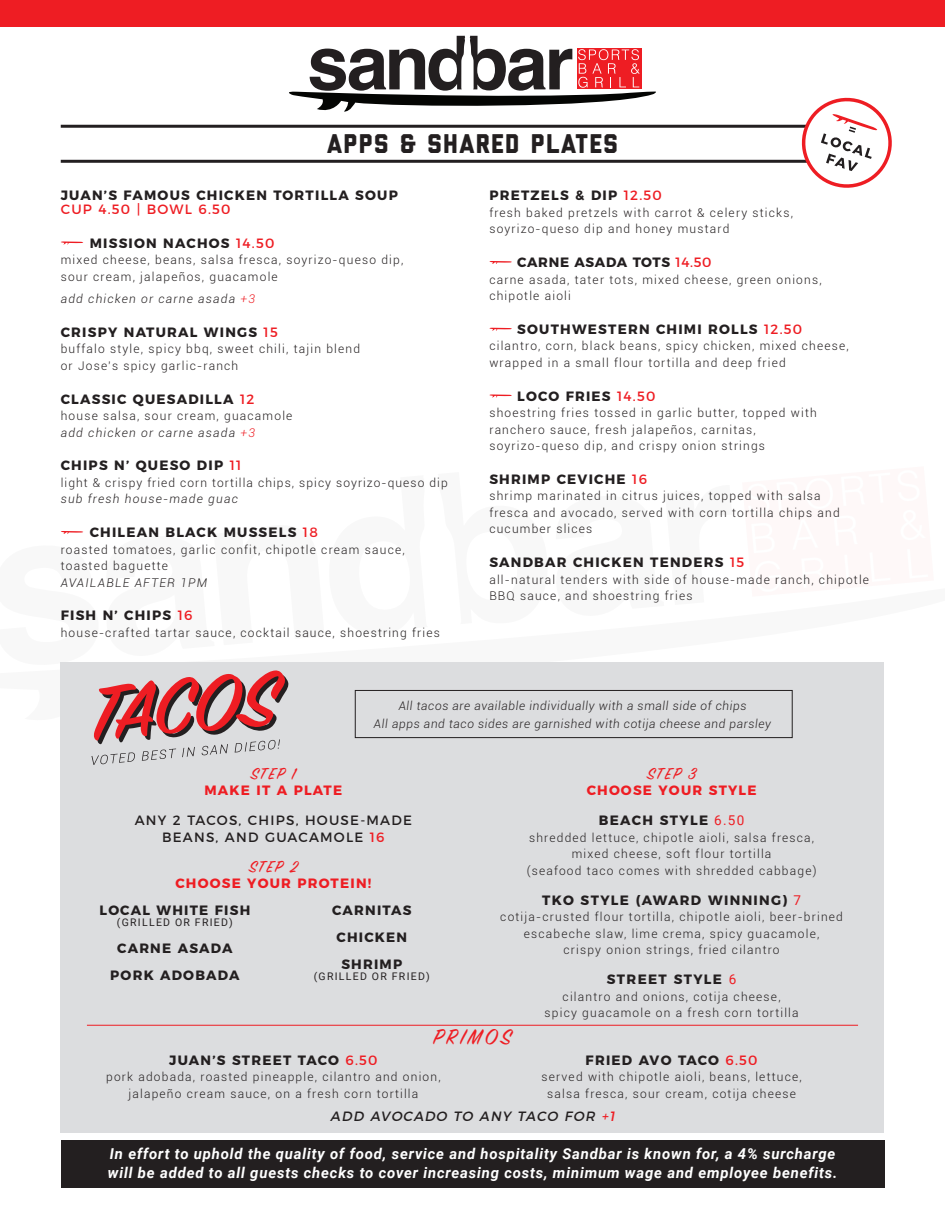
<style>
.page{position:relative;width:945px;height:1215px;background:#fff}
.page>*{position:absolute;margin:0;border:0;box-sizing:border-box;transform-origin:0 0}
.menu_section{font:800 27px "Liberator";letter-spacing:.05em;color:#231f20}
.item_description{font:24px "Sign Painter House Script";letter-spacing:.13em;color:#ee1d23}
.taco_-_steps{font:18px "Sign Painter House Script";letter-spacing:.08em;color:#ee1d23}
.item_description-2{font:italic 700 15px/19.5px "Roboto";letter-spacing:.05em;color:#fff}
.item_name{font:700 13.5px/13.5px "Montserrat";letter-spacing:.09em;color:#231f20}
.item_name_-_tacos{font:700 13.5px "Montserrat";letter-spacing:.09em;color:#231f20}
.item_description-3{font:700 13.5px "Montserrat";letter-spacing:.1em;color:#231f20}
.item_name_-_tacos-2{font:13.5px/16.5px "Montserrat";letter-spacing:.09em;color:#231f20;text-align:center}
.taco_-_steps-2{font:700 13.5px "Montserrat";letter-spacing:.09em;color:#ee1d23}
.item_name_-_tacos-3{font:italic 13.5px "Montserrat";color:#231f20}
.item_name-2{font:700 13.5px "Montserrat";letter-spacing:.045em;color:#231f20}
.item_description-4{font:300 12px/16.5px "Roboto";letter-spacing:.1em;color:#231f20}
.item_description-5{font:italic 300 12px "Roboto";letter-spacing:.05em;color:#231f20}
.item_description-6{font:italic 300 12px "Roboto";letter-spacing:.1em;color:#231f20}
.item_name-3{font:300 12px/16.5px "Roboto";letter-spacing:.1em;color:#231f20}
.add-on{font:italic 300 12px "Roboto";letter-spacing:.1em;color:#231f20}
.item_name_-_tacos-4{font:10.5px "Roboto";letter-spacing:.125em;color:#231f20}
.s1{font-weight:400;color:#ee1d23}
.s2{color:#ee1d23}
.s3{font-family:"Roboto";font-weight:400;color:#ee1d23}
</style>
<div class="page">
<div style="left:0;top:0;width:945px;height:27px;background:#ee1d23"></div>
<hr style="left:61px;top:125px;width:823px;height:3px;background:#231f20">
<hr style="left:61px;top:160px;width:823px;height:3px;background:#231f20">
<svg style="left:289px;top:36px;width:367px;height:76px"></svg>
<svg style="left:61px;top:241px;width:23px;height:4px"></svg>
<svg style="left:489px;top:261px;width:23px;height:3px"></svg>
<svg style="left:489px;top:328px;width:23px;height:3px"></svg>
<svg style="left:489px;top:394px;width:23px;height:4px"></svg>
<div style="left:61px;top:662px;width:823px;height:470px;background:#dcdddf"></div>
<hr style="left:87px;top:1025px;width:771px;height:1px;background:#ee1d23">
<svg style="left:60px;top:531px;width:368px;height:234px"></svg>
<div style="left:61px;top:1141px;width:823px;height:47px;background:#231f20"></div>
<svg style="left:794px;top:97px;width:98px;height:91px"></svg>
<div style="left:355px;top:690px;width:437px;height:48px;border:1px solid #231f20"></div>
<p class="menu_section" style="left:327px;top:134px;width:292px">APPS &amp; SHARED PLATES</p>
<p class="item_name" style="left:61px;top:188px;width:339px">JUAN’S FAMOUS CHICKEN TORTILLA SOUP<br><span class="s1">CUP 4.50 | BOWL 6.50</span></p>
<p class="item_name" style="left:90px;top:235px;width:186px">MISSION NACHOS <span class="s1">14.50</span></p>
<p class="item_description-4" style="left:61px;top:251px;width:344px">mixed cheese, beans, salsa fresca, soyrizo-queso dip, sour cream, jalapeños, guacamole</p>
<p class="add-on" style="left:61px;top:290px;width:196px">add chicken or carne asada <span class="s2">+3</span></p>
<p class="item_name" style="left:61px;top:324px;width:219px">CRISPY NATURAL WINGS <span class="s1">15</span></p>
<p class="item_description-4" style="left:61px;top:340px;width:301px">buffalo style, spicy bbq, sweet chili, tajin blend or Jose’s spicy garlic-ranch</p>
<p class="item_name" style="left:61px;top:391px;width:195px">CLASSIC QUESADILLA <span class="s1">12</span></p>
<p class="item_description-4" style="left:61px;top:407px;width:233px">house salsa, sour cream, guacamole</p>
<p class="item_description-6" style="left:61px;top:424px;width:196px">add chicken or carne asada <span class="s2">+3</span></p>
<p class="item_name" style="left:61px;top:458px;width:182px">CHIPS N’ QUESO DIP <span class="s1">11</span></p>
<p class="item_description-4" style="left:61px;top:474px;width:388px">light &amp; crispy fried corn tortilla chips, spicy soyrizo-queso dip</p>
<p class="item_description-6" style="left:61px;top:491px;width:179px">sub fresh house-made guac</p>
<p class="item_name" style="left:90px;top:524px;width:230px">CHILEAN BLACK MUSSELS <span class="s1">18</span></p>
<p class="item_name-3" style="left:61px;top:541px;width:346px">roasted tomatoes, garlic confit, chipotle cream sauce, toasted baguette</p>
<p class="item_description-6" style="left:61px;top:574px;width:148px">AVAILABLE AFTER 1PM</p>
<p class="item_name" style="left:61px;top:608px;width:133px">FISH N’ CHIPS <span class="s1">16</span></p>
<p class="item_description-4" style="left:61px;top:624px;width:381px">house-crafted tartar sauce, cocktail sauce, shoestring fries</p>
<p class="item_name" style="left:489px;top:188px;width:174px">PRETZELS &amp; DIP <span class="s1">12.50</span></p>
<p class="item_description-4" style="left:489px;top:204px;width:305px">fresh baked pretzels with carrot &amp; celery sticks, soyrizo-queso dip and honey mustard</p>
<p class="item_name-2" style="left:517px;top:251px;width:196px">CARNE ASADA TOTS <span class="s1">14.50</span></p>
<p class="item_description-4" style="left:489px;top:271px;width:334px">carne asada, tater tots, mixed cheese, green onions, chipotle aioli</p>
<p class="item_name" style="left:517px;top:321px;width:286px">SOUTHWESTERN CHIMI ROLLS <span class="s1">12.50</span></p>
<p class="item_description-4" style="left:489px;top:337px;width:361px">cilantro, corn, black beans, spicy chicken, mixed cheese, wrapped in a small flour tortilla and deep fried</p>
<p class="item_name" style="left:517px;top:388px;width:140px">LOCO FRIES <span class="s1">14.50</span></p>
<p class="item_description-4" style="left:489px;top:404px;width:329px">shoestring fries tossed in garlic butter, topped with ranchero sauce, fresh jalapeños, carnitas, soyrizo-queso dip, and crispy onion strings</p>
<p class="item_name" style="left:489px;top:471px;width:159px">SHRIMP CEVICHE <span class="s1">16</span></p>
<p class="item_description-4" style="left:489px;top:487px;width:352px">shrimp marinated in citrus juices, topped with salsa fresca and avocado, served with corn tortilla chips and cucumber slices</p>
<p class="item_name" style="left:489px;top:554px;width:256px">SANDBAR CHICKEN TENDERS <span class="s1">15</span></p>
<p class="item_description-4" style="left:489px;top:571px;width:381px">all-natural tenders with side of house-made ranch, chipotle<br>BBQ sauce, and shoestring fries</p>
<p class="item_description-5" style="left:399px;top:698px;width:350px">All tacos are available individually with a small side of chips</p>
<p class="item_description-5" style="left:374px;top:716px;width:399px">All apps and taco sides are garnished with cotija cheese and parsley</p>
<p class="taco_-_steps" style="left:647px;top:763px;width:50px">STEP 3</p>
<p class="taco_-_steps-2" style="left:587px;top:780px;width:171px">CHOOSE YOUR STYLE</p>
<p class="item_description-3" style="left:599px;top:810px;width:147px">BEACH STYLE <span class="s3">6.50</span></p>
<p class="item_description-4" style="left:527px;top:829px;width:291px;text-align:center">shredded lettuce, chipotle aioli, salsa fresca, mixed cheese, soft flour tortilla<br>(seafood taco comes with shredded cabbage)</p>
<p class="item_description-3" style="left:542px;top:889px;width:260px">TKO STYLE (AWARD WINNING) <span class="s3">7</span></p>
<p class="item_description-4" style="left:500px;top:909px;width:344px;text-align:center">cotija-crusted flour tortilla, chipotle aioli, beer-brined escabeche slaw, lime crema, spicy guacamole,<br>crispy onion strings, fried cilantro</p>
<p class="item_description-3" style="left:607px;top:969px;width:131px">STREET STYLE <span class="s3">6</span></p>
<p class="item_description-4" style="left:545px;top:988px;width:256px;text-align:center">cilantro and onions, cotija cheese,<br>spicy guacamole on a fresh corn tortilla</p>
<p class="item_description" style="left:433px;top:1023px;width:80px">PRIMOS</p>
<p class="taco_-_steps" style="left:251px;top:763px;width:47px">STEP 1</p>
<p class="taco_-_steps-2" style="left:204px;top:780px;width:139px">MAKE IT A PLATE</p>
<p class="item_name_-_tacos-2" style="left:135px;top:811px;width:279px">ANY 2 TACOS, CHIPS, HOUSE-MADE<br>BEANS, AND GUACAMOLE <span class="s2">16</span></p>
<p class="taco_-_steps" style="left:249px;top:856px;width:50px">STEP 2</p>
<p class="taco_-_steps-2" style="left:175px;top:873px;width:197px">CHOOSE YOUR PROTEIN!</p>
<p class="item_name_-_tacos" style="left:100px;top:900px;width:152px">LOCAL WHITE FISH</p>
<p class="item_name_-_tacos-4" style="left:117px;top:915px;width:117px">(GRILLED OR FRIED)</p>
<p class="item_name_-_tacos" style="left:117px;top:937px;width:117px">CARNE ASADA</p>
<p class="item_name_-_tacos" style="left:110px;top:964px;width:131px">PORK ADOBADA</p>
<p class="item_name_-_tacos" style="left:332px;top:900px;width:81px">CARNITAS</p>
<p class="item_name_-_tacos" style="left:336px;top:927px;width:72px">CHICKEN</p>
<p class="item_name_-_tacos" style="left:341px;top:954px;width:62px">SHRIMP</p>
<p class="item_name_-_tacos-4" style="left:314px;top:969px;width:117px">(GRILLED OR FRIED)</p>
<p class="item_name" style="left:169px;top:1052px;width:210px">JUAN’S STREET TACO <span class="s1">6.50</span></p>
<p class="item_description-4" style="left:106px;top:1068px;width:336px;text-align:center">pork adobada, roasted pineapple, cilantro and onion, jalapeño cream sauce, on a fresh corn tortilla</p>
<p class="item_name" style="left:586px;top:1052px;width:174px">FRIED AVO TACO <span class="s1">6.50</span></p>
<p class="item_description-4" style="left:542px;top:1068px;width:262px;text-align:center">served with chipotle aioli, beans, lettuce, salsa fresca, sour cream, cotija cheese</p>
<p class="item_name_-_tacos-3" style="left:330px;top:1105px;width:289px">ADD AVOCADO TO ANY TACO FOR <span class="s2">+1</span></p>
<p class="item_description-2" style="left:108px;top:1143px;width:731px">In effort to uphold the quality of food, service and hospitality Sandbar is known for, a 4% surcharge will be added to all guests checks to cover increasing costs, minimum wage and employee benefits.</p>
</div>
